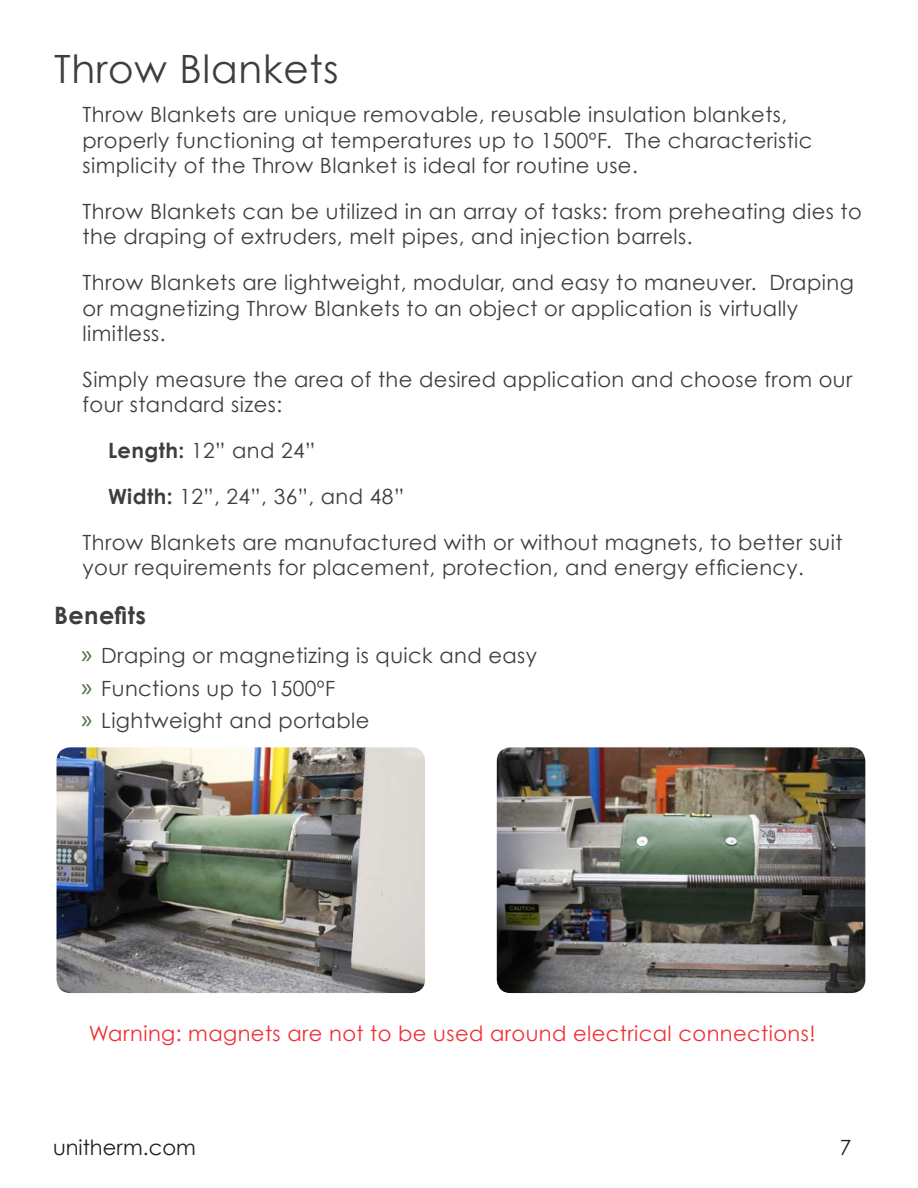
<style>
.page{position:relative;width:918px;height:1188px;background:#fff}
.page>*{position:absolute;margin:0;border:0;box-sizing:border-box;transform-origin:0 0}
.Heading1{font:39px "Century Gothic";letter-spacing:.02em;color:#3e3e3f}
.Heading2{font:700 24px "Century Gothic";letter-spacing:.02em;color:#3e3e3f}
.body{font:21px/25.5px "Century Gothic";letter-spacing:.02em;color:#3e3e3f}
.body_bullets{font:21px "Century Gothic";letter-spacing:.02em;color:#3e3e3f}
.body-2{font:21px "Century Gothic";letter-spacing:.02em;color:#ee3036}
.t1{font:21px "Century Gothic";color:#231f20}
.s1{font-weight:700}
.s2{font-family:"Myriad Pro";font-size:27px;color:#506f46}
</style>
<div class="page">
<img style="left:57px;top:747px;width:368px;height:246px">
<img style="left:497px;top:747px;width:368px;height:246px">
<p class="Heading1" style="left:54px;top:45px;width:286px">Throw Blankets</p>
<p class="body" style="left:82px;top:102px;width:732px">Throw Blankets are unique removable, reusable insulation blankets, properly functioning at temperatures up to 1500ºF. The characteristic simplicity of the Throw Blanket is ideal for routine use.</p>
<p class="body" style="left:82px;top:198px;width:781px">Throw Blankets can be utilized in an array of tasks: from preheating dies to the draping of extruders, melt pipes, and injection barrels.</p>
<p class="body" style="left:82px;top:270px;width:773px">Throw Blankets are lightweight, modular, and easy to maneuver. Draping or magnetizing Throw Blankets to an object or application is virtually limitless.</p>
<p class="body" style="left:82px;top:366px;width:771px">Simply measure the area of the desired application and choose from our four standard sizes:</p>
<p class="body" style="left:108px;top:438px;width:209px"><span class="s1">Length:</span> 12” and 24”</p>
<p class="body" style="left:108px;top:483px;width:298px"><span class="s1">Width:</span> 12”, 24”, 36”, and 48”</p>
<p class="body" style="left:82px;top:529px;width:762px">Throw Blankets are manufactured with or without magnets, to better suit your requirements for placement, protection, and energy efficiency.</p>
<p class="Heading2" style="left:54px;top:600px;width:94px">Benefits</p>
<p class="body_bullets" style="left:81px;top:643px;width:458px"><span class="s2">»</span> Draping or magnetizing is quick and easy</p>
<p class="body_bullets" style="left:81px;top:675px;width:256px"><span class="s2">»</span> Functions up to 1500ºF</p>
<p class="body_bullets" style="left:81px;top:707px;width:290px"><span class="s2">»</span> Lightweight and portable</p>
<p class="body-2" style="left:89px;top:1020px;width:728px">Warning: magnets are not to be used around electrical connections!</p>
<p class="t1" style="left:53px;top:1134px;width:144px">unitherm.com</p>
<p class="t1" style="left:840px;top:1135px;width:13px">7</p>
</div>
